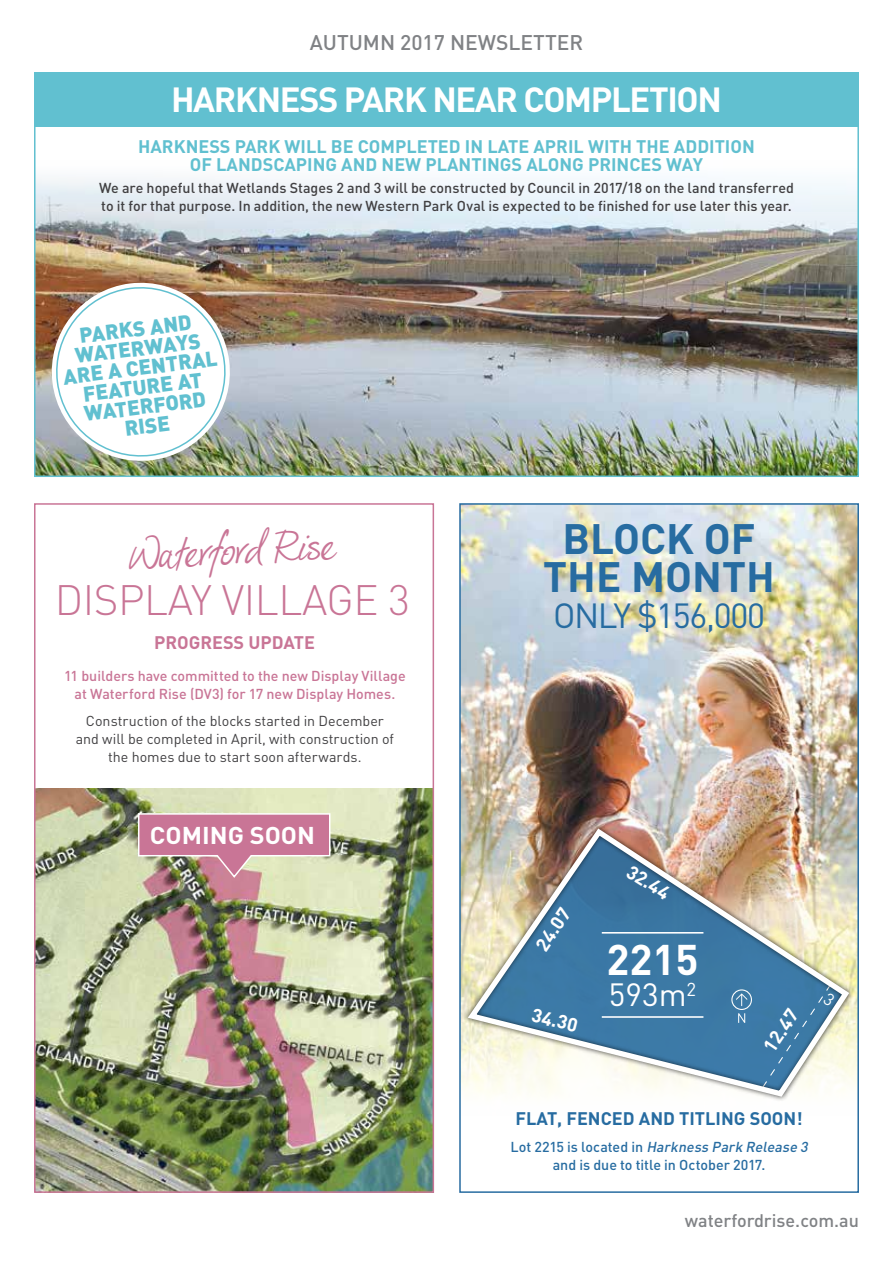
<style>
.page{position:relative;width:893px;height:1263px;background:#fff}
.page>*{position:absolute;margin:0;border:0;box-sizing:border-box;transform-origin:0 0}
.t1{font:45px "Dine";color:#c97596}
.t2{font:700 42.3px "DIN";color:#fff}
.t3{font:300 42px "DIN";letter-spacing:-.01em;color:#c97596}
.t4{font:700 42px/37.5px "DIN";color:#276ca1;text-align:center}
.t5{font:700 34.5px "DIN";letter-spacing:-.04em;color:#fff}
.t6{font:34.5px "DIN";letter-spacing:-.04em;color:#276ca1}
.t7{font:31.8px "DIN";color:#fff}
.t8{font:700 24px "DIN";color:#fff;scale:1.05 1}
.t9{font:900 21px/19.5px "DIN";color:#61c0d0;text-align:center}
.t10{font:500 21px "DIN";color:#808285}
.t11{font:700 19.05px "DIN";color:#fff}
.t12{font:700 18px/18px "DIN";color:#61c0d0;text-align:center}
.t13{font:700 18px "DIN";color:#276ca1}
.t14{font:500 18px "DIN";color:#808285}
.t15{font:700 18px "DIN";color:#c97596}
.t16{font:500 14.25px/18px "DIN";color:#414042}
.t17{font:14.25px/18px "DIN";color:#414042;text-align:center}
.t18{font:500 14.25px/18px "DIN";color:#c97596;text-align:center}
.t19{font:500 14.25px/18px "DIN";color:#276ca1;text-align:center}
.s1{font-style:italic}
</style>
<div class="page">
<img style="left:37px;top:178px;width:819px;height:296px">
<img style="left:37px;top:788px;width:394px;height:402px">
<div style="left:34px;top:503px;width:400px;height:690px;border:2px solid #c97596"></div>
<img style="left:462px;top:506px;width:394px;height:582px">
<div style="left:459px;top:503px;width:400px;height:690px;border:2px solid #276ca1"></div>
<svg style="left:137px;top:812px;width:194px;height:67px;background:#c9929e"></svg>
<div style="left:463px;top:823px;width:391px;height:279px;background:#000;opacity:.75"></div>
<img style="left:465px;top:825px;width:388px;height:275px">
<hr style="left:602px;top:932px;width:101px;height:1px;background:#fff">
<hr style="left:602px;top:1016px;width:101px;height:2px;background:#fff">
<svg style="left:738px;top:1013px;width:7px;height:10px"></svg>
<svg style="left:736px;top:993px;width:11px;height:13px"></svg>
<div style="left:731px;top:989px;width:21px;height:21px;border:1px solid #fff;border-radius:50%"></div>
<div style="left:34px;top:72px;width:825px;height:54px;background:#61c0d0"></div>
<img style="left:46px;top:277px;width:189px;height:189px">
<svg style="left:761px;top:983px;width:74px;height:106px;background:#739db8"></svg>
<h3 class="t10" style="left:310px;top:29px;width:275px">AUTUMN 2017 NEWSLETTER</h3>
<h3 class="t5" style="left:171px;top:77px;width:552px">HARKNESS PARK NEAR COMPLETION</h3>
<p class="t12" style="left:138px;top:137px;width:618px">HARKNESS PARK WILL BE COMPLETED IN LATE APRIL WITH THE ADDITION<br>OF LANDSCAPING AND NEW PLANTINGS ALONG PRINCES WAY</p>
<p class="t16" style="left:99px;top:178px;width:696px">We are hopeful that Wetlands Stages 2 and 3 will be constructed by Council in 2017/18 on the land transferred to it for that purpose. In addition, the new Western Park Oval is expected to be finished for use later this year.</p>
<h3 class="t9" style="left:57px;top:327px;width:157px;rotate:-7deg">PARKS AND<br>WATERWAYS<br>ARE A CENTRAL<br>FEATURE AT<br>WATERFORD<br>RISE</h3>
<h1 class="t1" style="left:128px;top:526px;width:208px;rotate:-3deg">Waterford Rise</h1>
<h3 class="t3" style="left:55px;top:574px;width:357px">DISPLAY VILLAGE 3</h3>
<p class="t15" style="left:154px;top:630px;width:162px">PROGRESS UPDATE</p>
<p class="t18" style="left:64px;top:667px;width:343px">11 builders have committed to the new Display Village at Waterford Rise (DV3) for 17 new Display Homes.</p>
<p class="t17" style="left:76px;top:711px;width:320px">Construction of the blocks started in December and will be completed in April, with construction of the homes due to start soon afterwards.</p>
<h3 class="t8" style="left:150px;top:820px;width:159px">COMING SOON</h3>
<h3 class="t4" style="left:543px;top:518px;width:233px">BLOCK OF<br>THE MONTH</h3>
<h3 class="t6" style="left:553px;top:594px;width:214px">ONLY $156,000</h3>
<h3 class="t11" style="left:635px;top:859px;width:48px;rotate:32deg">32.44</h3>
<h3 class="t11" style="left:530px;top:942px;width:48px;rotate:-56deg">24.07</h3>
<h2 class="t2" style="left:607px;top:932px;width:94px">2215</h2>
<h3 class="t7" style="left:609px;top:975px;width:89px">593m<sup>2</sup></h3>
<h3 class="t11" style="left:535px;top:1002px;width:48px;rotate:14deg">34.30</h3>
<h3 class="t11" style="left:757px;top:1043px;width:48px;rotate:-56deg">12.47</h3>
<p class="t13" style="left:516px;top:1107px;width:288px">FLAT, FENCED AND TITLING SOON!</p>
<p class="t19" style="left:510px;top:1137px;width:302px">L ot 2 2 1 5 i s lo ca t e d i n <span class="s1">Harkness Park Release 3 </span>and is due to title in October 2017.</p>
<p class="t14" style="left:685px;top:1209px;width:176px">waterfordrise.com.au</p>
</div>
